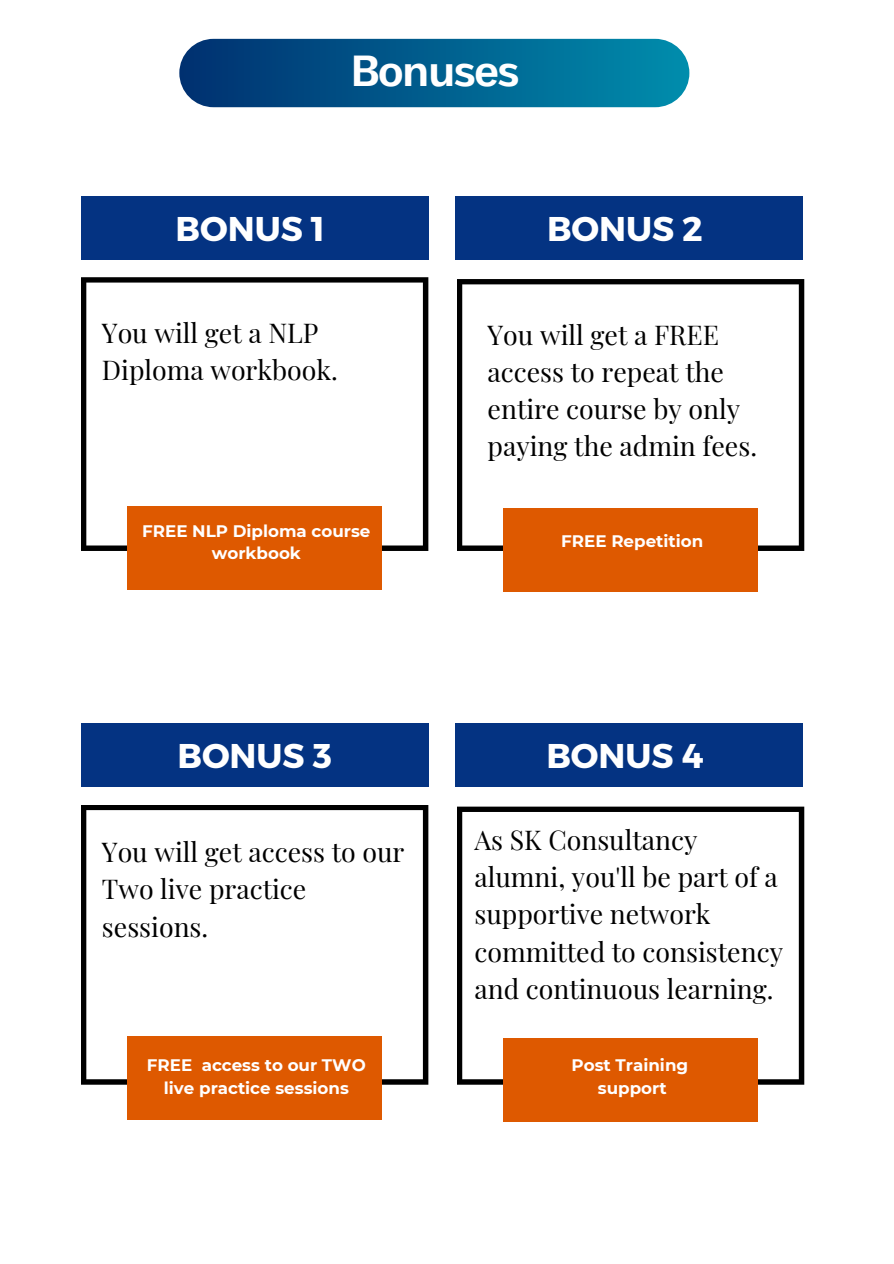
<style>
.page{position:relative;width:894px;height:1264px;background:#fff}
.page>*{position:absolute;margin:0;border:0;box-sizing:border-box;transform-origin:0 0}
.t1{font:700 43.5px "Body Text";letter-spacing:-.02em;color:#fff}
.t2{font:700 34.35px "Montserrat";color:#fff}
.t3{font:26.7px/37.2px "Playfair Display";color:#000}
.t4{font:700 16.65px/22.2px "Montserrat";color:#fff;text-align:center}
</style>
<div class="page">
<div style="left:179px;top:39px;width:510px;height:68px;background:linear-gradient(to right,#013070,#008dac);border-radius:34px"></div>
<svg style="left:81px;top:277px;width:347px;height:274px"></svg>
<div style="left:81px;top:196px;width:347px;height:63px;background:#043382"></div>
<div style="left:455px;top:196px;width:347px;height:63px;background:#043382"></div>
<div style="left:127px;top:506px;width:255px;height:83px;background:#de5900"></div>
<svg style="left:457px;top:279px;width:347px;height:272px"></svg>
<div style="left:503px;top:508px;width:254px;height:83px;background:#de5900"></div>
<svg style="left:81px;top:805px;width:347px;height:279px"></svg>
<div style="left:81px;top:723px;width:347px;height:63px;background:#043382"></div>
<div style="left:455px;top:723px;width:347px;height:63px;background:#043382"></div>
<div style="left:127px;top:1036px;width:255px;height:83px;background:#de5900"></div>
<svg style="left:457px;top:806px;width:347px;height:278px"></svg>
<div style="left:503px;top:1037px;width:254px;height:84px;background:#de5900"></div>
<h1 class="t1" style="left:351px;top:46px;width:170px">Bonuses</h1>
<h2 class="t2" style="left:175px;top:206px;width:151px">BONUS 1</h2>
<h3 class="t3" style="left:102px;top:313px;width:237px">You will get a NLP<br>Diploma workbook.</h3>
<h4 class="t2" style="left:547px;top:206px;width:157px">BONUS 2</h4>
<h3 class="t3" style="left:487px;top:315px;width:271px">You will get a FREE access to repeat the entire course by only paying the admin fees.</h3>
<h2 class="t4" style="left:142px;top:520px;width:230px">FREE NLP Diploma course workbook</h2>
<h4 class="t4" style="left:561px;top:530px;width:143px">FREE Repetition</h4>
<h3 class="t2" style="left:177px;top:733px;width:156px">BONUS 3</h3>
<h4 class="t3" style="left:102px;top:832px;width:304px">You will get access to our<br>Two live practice sessions.</h4>
<p class="t4" style="left:147px;top:1054px;width:220px">FREE access to our TWO live practice sessions</p>
<p class="t2" style="left:546px;top:733px;width:158px">BONUS 4</p>
<p class="t3" style="left:474px;top:820px;width:310px">As SK Consultancy alumni, you'll be part of a supportive network committed to consistency and continuous learning.</p>
<p class="t4" style="left:571px;top:1054px;width:118px">Post Training support</p>
</div>
